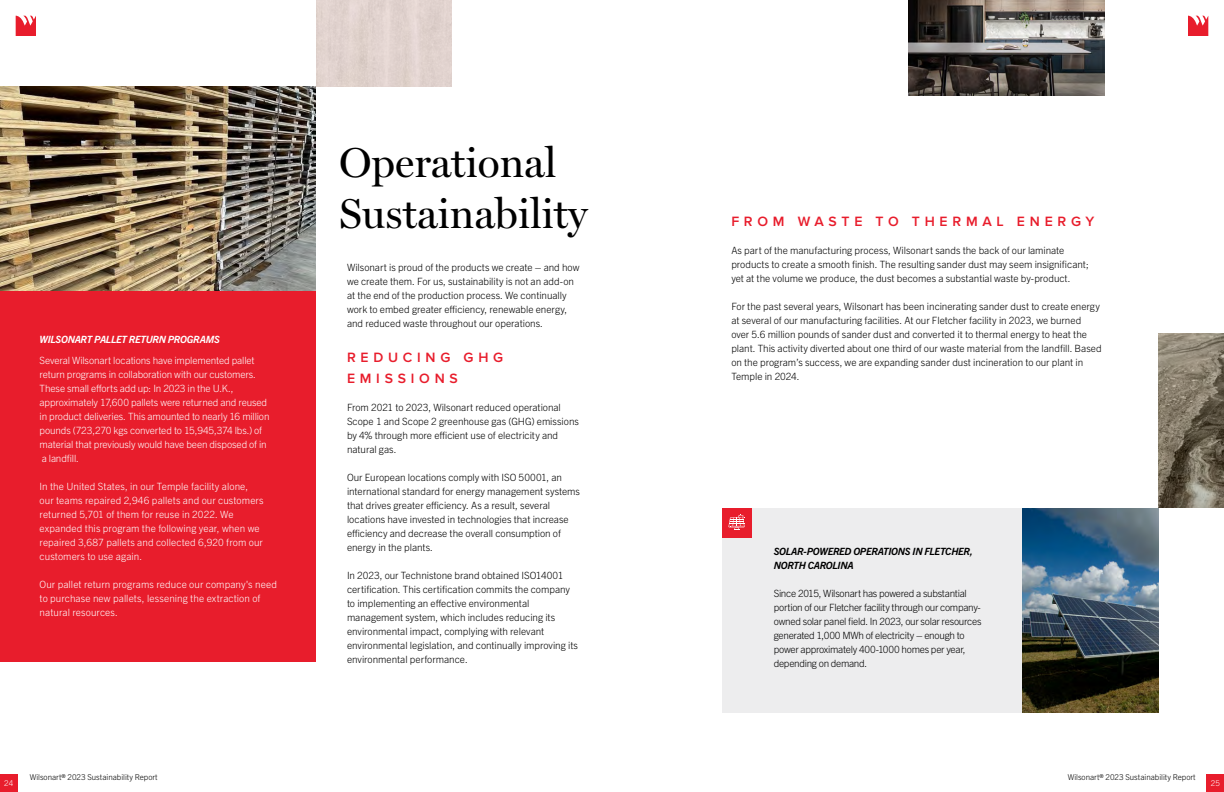
<style>
.page{position:relative;width:1224px;height:792px;background:#fff}
.page>*{position:absolute;margin:0;border:0;box-sizing:border-box;transform-origin:0 0}
.t1{font:42px/50.4px "Miller Display";color:#000}
.t2{font:600 14px/21px "Proxima Nova";letter-spacing:.34em;color:#e81d2c}
.t3{font:300 10px/14px "Trade Gothic Next LT Pro";letter-spacing:-.005em;color:#000}
.t4{font:300 10px/14px "Trade Gothic Next LT Pro";color:#fff}
.t5{font:300 10px/14px "Trade Gothic Next LT Pro";letter-spacing:-.025em;color:#000}
.t6{font:italic 700 10px/14px "Trade Gothic Next LT Pro";letter-spacing:-.025em;color:#000}
.t7{font:italic 700 10px "Trade Gothic Next LT Pro";letter-spacing:-.025em;color:#fff}
.t8{font:300 8px "Trade Gothic Next LT Pro";color:#000}
.t9{font:300 8px "Trade Gothic Next LT Pro";color:#fff}
</style>
<div class="page">
<div style="left:1207px;top:774px;width:17px;height:18px;background:#e81d2c"></div>
<div style="left:0;top:774px;width:17px;height:18px;background:#e81d2c"></div>
<div style="left:0;top:185px;width:316px;height:477px;background:#e81d2c"></div>
<img style="left:0;top:86px;width:316px;height:205px">
<img style="left:1021px;top:508px;width:138px;height:205px">
<div style="left:722px;top:508px;width:299px;height:205px;background:#ededee"></div>
<div style="left:722px;top:508px;width:29px;height:29px;background:#e81d2c"></div>
<img style="left:1159px;top:333px;width:65px;height:175px">
<img style="left:908px;top:0;width:197px;height:95px">
<svg style="left:728px;top:514px;width:17px;height:16px"></svg>
<svg style="left:16px;top:16px;width:20px;height:20px"></svg>
<svg style="left:1188px;top:16px;width:20px;height:20px"></svg>
<p class="t7" style="left:40px;top:332px;width:182px">WILSONART PALLET RETURN PROGRAMS</p>
<p class="t4" style="left:40px;top:352px;width:231px">Several Wilsonart locations have implemented pallet return programs in collaboration with our customers.<br>These small efforts add up: In 2023 in the U.K., approximately 17,600 pallets were returned and reused in product deliveries. This amounted to nearly 16 million pounds (723,270 kgs converted to 15,945,374 lbs.) of material that previously would have been disposed of in a landfill.</p>
<p class="t4" style="left:40px;top:478px;width:226px">In the United States, in our Temple facility alone, our teams repaired 2,946 pallets and our customers returned 5,701 of them for reuse in 2022. We expanded this program the following year, when we repaired 3,687 pallets and collected 6,920 from our customers to use again.</p>
<p class="t4" style="left:40px;top:576px;width:239px">Our pallet return programs reduce our company's need to purchase new pallets, lessening the extraction of natural resources.</p>
<p class="t9" style="left:4px;top:777px;width:11px">24</p>
<p class="t8" style="left:30px;top:772px;width:130px">Wilsonart® 2023 Sustainability Report</p>
<h1 class="t1" style="left:339px;top:138px;width:250px">Operational<br>Sustainability</h1>
<p class="t3" style="left:347px;top:260px;width:234px">Wilsonart is proud of the products we create – and how we create them. For us, sustainability is not an add-on at the end of the production process. We continually work to embed greater efficiency, renewable energy, and reduced waste throughout our operations.</p>
<h2 class="t2" style="left:347px;top:347px;width:158px">REDUCING GHG<br>EMISSIONS</h2>
<p class="t3" style="left:347px;top:400px;width:233px">From 2021 to 2023, Wilsonart reduced operational Scope 1 and Scope 2 greenhouse gas (GHG) emissions by 4% through more efficient use of electricity and natural gas.</p>
<p class="t3" style="left:347px;top:470px;width:235px">Our European locations comply with ISO 50001, an international standard for energy management systems that drives greater efficiency. As a result, several locations have invested in technologies that increase efficiency and decrease the overall consumption of energy in the plants.</p>
<p class="t3" style="left:347px;top:568px;width:233px">In 2023, our Technistone brand obtained ISO14001 certification. This certification commits the company to implementing an effective environmental management system, which includes reducing its environmental impact, complying with relevant environmental legislation, and continually improving its environmental performance.</p>
<h2 class="t2" style="left:731px;top:211px;width:365px">FROM WASTE TO THERMAL ENERGY</h2>
<p class="t3" style="left:731px;top:243px;width:359px">As part of the manufacturing process, Wilsonart sands the back of our laminate products to create a smooth finish. The resulting sander dust may seem insignificant; yet at the volume we produce, the dust becomes a substantial waste by-product.</p>
<p class="t3" style="left:731px;top:299px;width:372px">For the past several years, Wilsonart has been incinerating sander dust to create energy at several of our manufacturing facilities. At our Fletcher facility in 2023, we burned over 5.6 million pounds of sander dust and converted it to thermal energy to heat the plant. This activity diverted about one third of our waste material from the landfill. Based on the program’s success, we are expanding sander dust incineration to our plant in Temple in 2024.</p>
<p class="t6" style="left:774px;top:544px;width:201px">SOLAR-POWERED OPERATIONS IN FLETCHER,<br>NORTH CAROLINA</p>
<p class="t5" style="left:774px;top:586px;width:209px">Since 2015, Wilsonart has powered a substantial portion of our Fletcher facility through our company&shy;owned solar panel field. In 2023, our solar resources generated 1,000 MWh of electricity – enough to power approximately 400-1000 homes per year, depending on demand.</p>
<p class="t8" style="left:1068px;top:772px;width:130px">Wilsonart® 2023 Sustainability Report</p>
<p class="t9" style="left:1211px;top:777px;width:11px">25</p>
</div>
